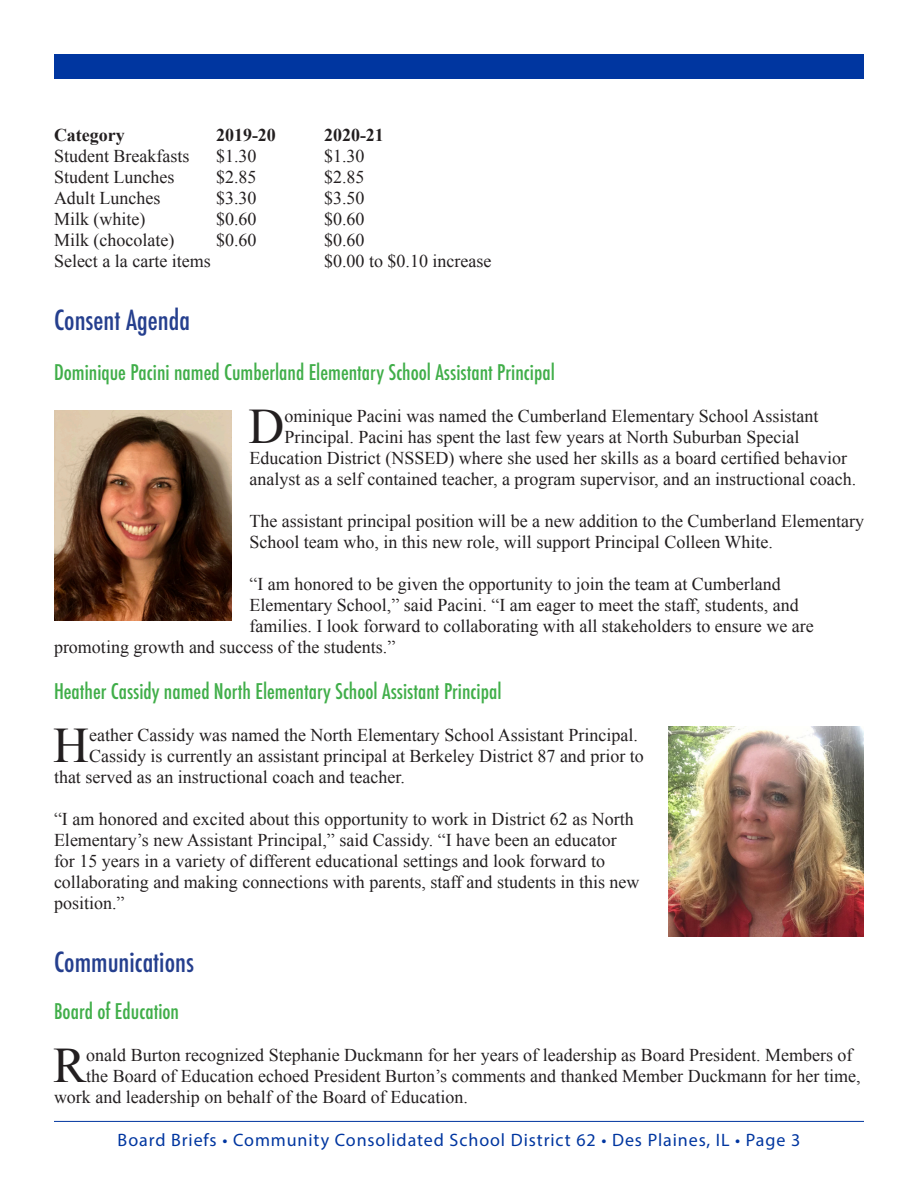
<style>
.page{position:relative;width:918px;height:1188px;background:#fff}
.page>*{position:absolute;margin:0;border:0;box-sizing:border-box;transform-origin:0 0}
.bodycopy{font:49.65px "Times New Roman";color:#231f20}
.bodycopy-2{font:500 condensed 27px "Futura";color:#253f8e}
.bodycopy-3{font:500 condensed 21px "Futura";color:#40ae49}
.bodycopy-4{font:18px/21px "Times New Roman";color:#231f20}
.Story_header{font:18px "Times New Roman";color:#231f20}
.t1{font:18px "Myriad Pro";letter-spacing:.05em;color:#0036a0}
.Story_header-2{font:700 18px "Times New Roman";color:#231f20}
</style>
<div class="page">
<hr style="left:54px;top:1121px;width:810px;height:1px;background:#0036a0">
<div style="left:54px;top:54px;width:810px;height:25px;background:#0036a0"></div>
<img style="left:669px;top:727px;width:195px;height:209px">
<img style="left:54px;top:410px;width:177px;height:210px">
<p class="Story_header-2" style="left:54px;top:122px;width:72px">Category</p>
<p class="Story_header-2" style="left:216px;top:122px;width:61px">2019-20</p>
<p class="Story_header-2" style="left:324px;top:122px;width:61px">2020-21</p>
<p class="Story_header" style="left:54px;top:144px;width:137px">Student Breakfasts</p>
<p class="Story_header" style="left:216px;top:144px;width:42px">$1.30</p>
<p class="Story_header" style="left:324px;top:144px;width:42px">$1.30</p>
<p class="Story_header" style="left:54px;top:165px;width:122px">Student Lunches</p>
<p class="Story_header" style="left:216px;top:165px;width:42px">$2.85</p>
<p class="Story_header" style="left:324px;top:165px;width:42px">$2.85</p>
<p class="Story_header" style="left:54px;top:186px;width:108px">Adult Lunches</p>
<p class="Story_header" style="left:216px;top:186px;width:42px">$3.30</p>
<p class="Story_header" style="left:324px;top:186px;width:42px">$3.50</p>
<p class="Story_header" style="left:54px;top:207px;width:93px">Milk (white)</p>
<p class="Story_header" style="left:216px;top:207px;width:42px">$0.60</p>
<p class="Story_header" style="left:324px;top:207px;width:42px">$0.60</p>
<p class="Story_header" style="left:54px;top:228px;width:122px">Milk (chocolate)</p>
<p class="Story_header" style="left:216px;top:228px;width:42px">$0.60</p>
<p class="Story_header" style="left:324px;top:228px;width:42px">$0.60</p>
<p class="Story_header" style="left:54px;top:249px;width:158px">Select a la carte items</p>
<p class="Story_header" style="left:324px;top:249px;width:169px">$0.00 to $0.10 increase</p>
<p class="bodycopy-2" style="left:54px;top:302px;width:138px">Consent Agenda</p>
<p class="bodycopy-3" style="left:54px;top:359px;width:502px">Dominique Pacini named Cumberland Elementary School Assistant Principal</p>
<p class="bodycopy" style="left:249px;top:393px;width:37px">D</p>
<p class="bodycopy-4" style="left:284px;top:405px;width:535px">ominique Pacini was named the Cumberland Elementary School Assistant</p>
<p class="bodycopy-4" style="left:284px;top:426px;width:516px">Principal. Pacini has spent the last few years at North Suburban Special</p>
<p class="bodycopy-4" style="left:249px;top:447px;width:599px">Education District (NSSED) where she used her skills as a board certified behavior</p>
<p class="bodycopy-4" style="left:249px;top:468px;width:608px">analyst as a self contained teacher, a program supervisor, and an instructional coach.</p>
<p class="bodycopy-4" style="left:249px;top:510px;width:616px">The assistant principal position will be a new addition to the Cumberland Elementary<br>School team who, in this new role, will support Principal Colleen White.</p>
<p class="bodycopy-4" style="left:249px;top:573px;width:533px">“I am honored to be given the opportunity to join the team at Cumberland</p>
<p class="bodycopy-4" style="left:249px;top:594px;width:551px">Elementary School,” said Pacini. “I am eager to meet the staff, students, and</p>
<p class="bodycopy-4" style="left:249px;top:615px;width:566px">families. I look forward to collaborating with all stakeholders to ensure we are</p>
<p class="bodycopy-4" style="left:54px;top:636px;width:343px">promoting growth and success of the students.”</p>
<p class="bodycopy-3" style="left:54px;top:678px;width:449px">Heather Cassidy named North Elementary School Assistant Principal</p>
<p class="bodycopy" style="left:53px;top:712px;width:37px">H</p>
<p class="bodycopy-4" style="left:89px;top:725px;width:550px">eather Cassidy was named the North Elementary School Assistant Principal.</p>
<p class="bodycopy-4" style="left:89px;top:746px;width:556px">Cassidy is currently an assistant principal at Berkeley District 87 and prior to</p>
<p class="bodycopy-4" style="left:54px;top:767px;width:352px">that served as an instructional coach and teacher.</p>
<p class="bodycopy-4" style="left:54px;top:809px;width:587px">“I am honored and excited about this opportunity to work in District 62 as North Elementary’s new Assistant Principal,” said Cassidy. “I have been an educator for 15 years in a variety of different educational settings and look forward to collaborating and making connections with parents, staff and students in this new position.”</p>
<p class="bodycopy-2" style="left:54px;top:945px;width:141px">Communications</p>
<p class="bodycopy-3" style="left:54px;top:997px;width:127px">Board of Education</p>
<p class="bodycopy" style="left:53px;top:1032px;width:35px">R</p>
<p class="bodycopy-4" style="left:86px;top:1044px;width:768px">onald Burton recognized Stephanie Duckmann for her years of leadership as Board President. Members of</p>
<p class="bodycopy-4" style="left:86px;top:1065px;width:776px">the Board of Education echoed President Burton’s comments and thanked Member Duckmann for her time,</p>
<p class="bodycopy-4" style="left:54px;top:1086px;width:415px">work and leadership on behalf of the Board of Education.</p>
<p class="t1" style="left:118px;top:1129px;width:684px">Board Briefs • Community Consolidated School District 62 • Des Plaines, IL • Page 3</p>
</div>
